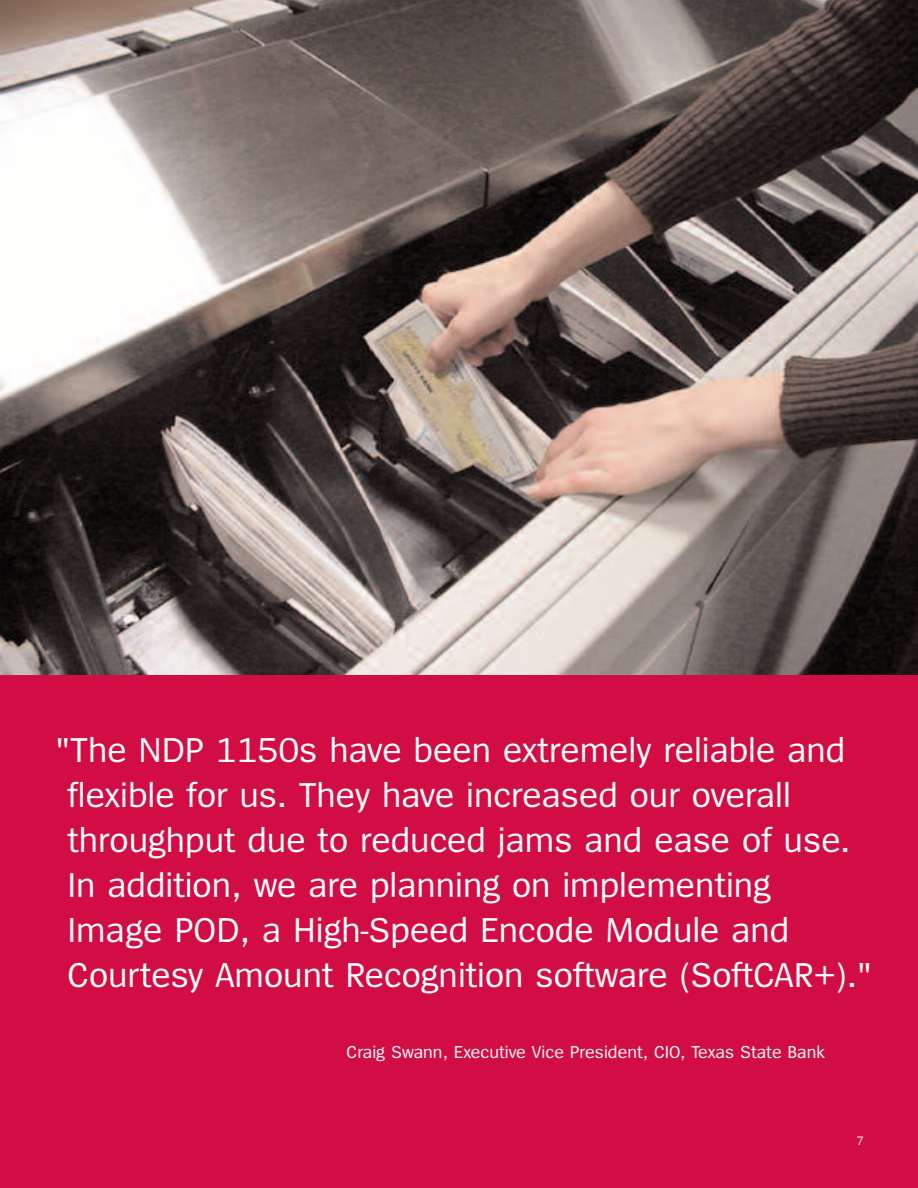
<style>
.page{position:relative;width:918px;height:1188px;background:#fff}
.page>*{position:absolute;margin:0;border:0;box-sizing:border-box;transform-origin:0 0}
.t1{font:36px/45px "Spiegel";color:#fff}
.t2{font:18px "Spiegel";color:#fff}
.t3{font:12.75px "Spiegel";color:#fff}
</style>
<div class="page">
<div style="left:0;top:657px;width:918px;height:531px;background:#d20d44"></div>
<img style="left:0;top:0;width:918px;height:675px">
<p class="t1" style="left:67px;top:730px;width:806px;text-indent:-12px">"The NDP 1150s have been extremely reliable and flexible for us. They have increased our overall throughput due to reduced jams and ease of use.<br>In addition, we are planning on implementing Image POD, a High-Speed Encode Module and Courtesy Amount Recognition software (SoftCAR+)."</p>
<p class="t2" style="left:347px;top:1045px;width:480px">Craig Swann, Executive Vice President, CIO, Texas State Bank</p>
<p class="t3" style="left:857px;top:1136px;width:9px">7</p>
</div>
